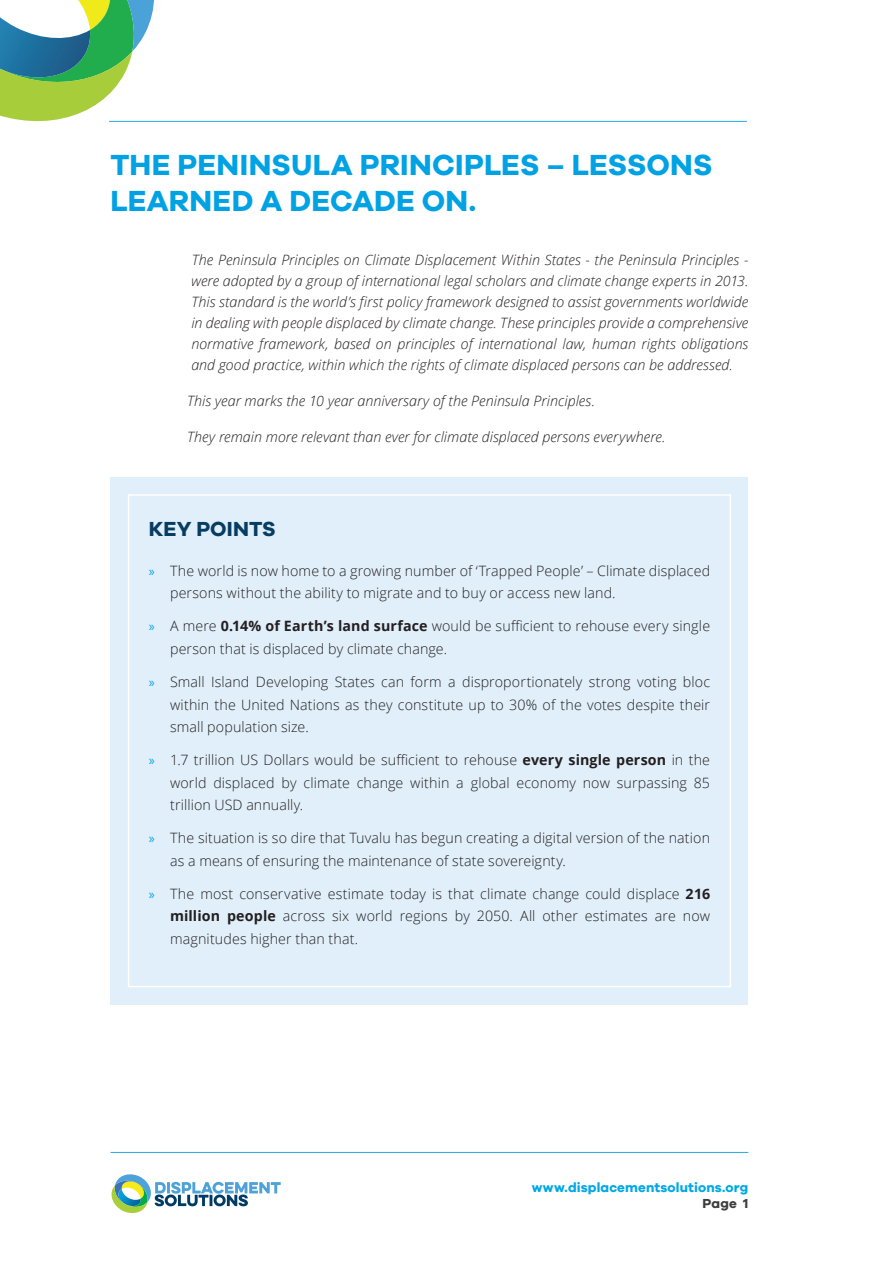
<style>
.page{position:relative;width:893px;height:1263px;background:#fff}
.page>*{position:absolute;margin:0;border:0;box-sizing:border-box;transform-origin:0 0}
.Headline_1{font:700 30px/36px "Galano Grotesque";letter-spacing:.005em;color:#00a2e4}
.Headline_2{font:700 21px "Galano Grotesque";letter-spacing:.005em;color:#083d62}
.t1{font:300 14.25px/22.5px "Open Sans";letter-spacing:.01em;color:#231f20}
.Pull_quote_indented{font:italic 300 14.25px/21px "Open Sans";letter-spacing:.005em;color:#231f20;text-align:justify}
.t2{font:700 13.5px "Galano Grotesque";letter-spacing:.01em;color:#00a8e6}
.t3{font:700 13.5px "Galano Grotesque";color:#3e3e3f}
.s1{font-family:"Myriad Pro";font-weight:400;color:#00a2e4}
.s2{font-weight:700}
</style>
<div class="page">
<hr style="left:111px;top:1152px;width:637px;height:1px;background:#22abe2">
<svg style="left:0;top:0;width:166px;height:122px"></svg>
<svg style="left:111px;top:1174px;width:170px;height:40px"></svg>
<div style="left:111px;top:477px;width:637px;height:527px;background:#e0eff9"></div>
<hr style="left:109px;top:121px;width:638px;height:1px;background:#22abe2">
<div style="left:128px;top:494px;width:603px;height:493px;border:2px solid #fff"></div>
<p class="Headline_1" style="left:111px;top:145px;width:603px">THE PENINSULA PRINCIPLES – LESSONS<br>LEARNED A DECADE ON.</p>
<p class="Pull_quote_indented" style="left:191px;top:248px;width:559px">The Peninsula Principles on Climate Displacement Within States - the Peninsula Principles - were adopted by a group of international legal scholars and climate change experts in 2013.<br>This standard is the world’s first policy framework designed to assist governments worldwide in dealing with people displaced by climate change. These principles provide a comprehensive normative framework, based on principles of international law, human rights obligations and good practice, within which the rights of climate displaced persons can be addressed.</p>
<p class="Pull_quote_indented" style="left:187px;top:389px;width:409px">This year marks the 10 year anniversary of the Peninsula Principles.</p>
<p class="Pull_quote_indented" style="left:187px;top:425px;width:480px">They remain more relevant than ever for climate displaced persons everywhere.</p>
<p class="Headline_2" style="left:149px;top:516px;width:129px">KEY POINTS</p>
<p class="t1" style="left:170px;top:559px;width:542px;text-indent:-21px"><span class="s1">»</span> The world is now home to a growing number of ‘Trapped People’ – Climate displaced persons without the ability to migrate and to buy or access new land.</p>
<p class="t1" style="left:170px;top:615px;width:542px;text-indent:-21px"><span class="s1">»</span> A mere <span class="s2">0.14% of Earth’s land surface</span> would be sufficient to rehouse every single person that is displaced by climate change.</p>
<p class="t1" style="left:170px;top:670px;width:542px;text-align:justify;text-indent:-21px"><span class="s1">»</span> Small Island Developing States can form a disproportionately strong voting bloc within the United Nations as they constitute up to 30% of the votes despite their small population size.</p>
<p class="t1" style="left:170px;top:748px;width:542px;text-align:justify;text-indent:-21px"><span class="s1">»</span> 1.7 trillion US Dollars would be sufficient to rehouse <span class="s2">every single person</span> in the world displaced by climate change within a global economy now surpassing 85 trillion USD annually.</p>
<p class="t1" style="left:170px;top:826px;width:542px;text-indent:-21px"><span class="s1">»</span> The situation is so dire that Tuvalu has begun creating a digital version of the nation as a means of ensuring the maintenance of state sovereignty.</p>
<p class="t1" style="left:170px;top:882px;width:542px;text-align:justify;text-indent:-21px"><span class="s1">»</span> The most conservative estimate today is that climate change could displace <span class="s2">216 million people</span> across six world regions by 2050. All other estimates are now magnitudes higher than that.</p>
<p class="t2" style="left:532px;top:1179px;width:218px">www.displacementsolutions.org</p>
<p class="t3" style="left:703px;top:1195px;width:47px">Page 1</p>
</div>
